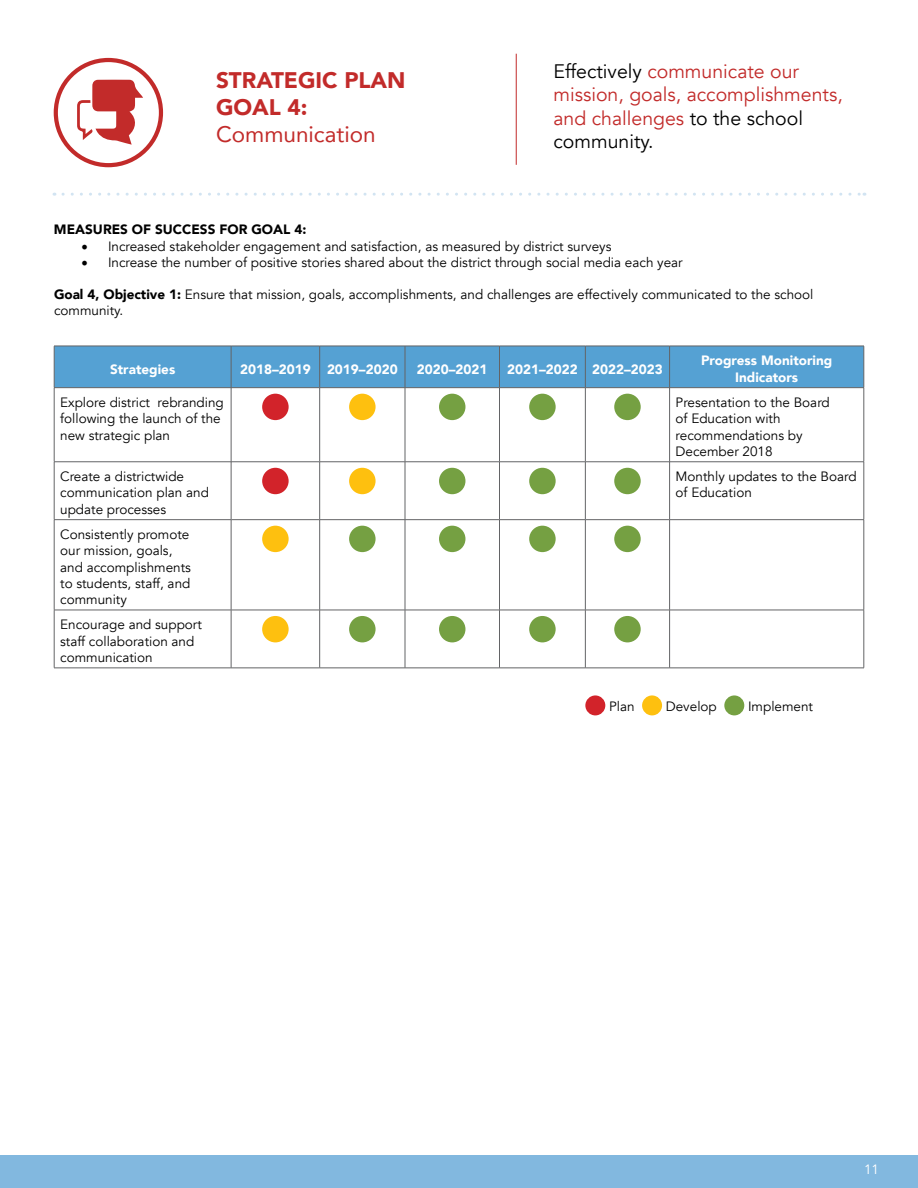
<style>
.page{position:relative;width:918px;height:1188px;background:#fff}
.page>*{position:absolute;margin:0;border:0;box-sizing:border-box;transform-origin:0 0}
.t1{font:900 22.5px/27px "Avenir";color:#c22b2a}
.t2{font:22.5px "Avenir";color:#c22b2a}
.t3{font:19.5px/23.4px "Avenir";color:#c22b2a}
.t4{font:13.5px/16.2px "Avenir";color:#000}
.t5{font:900 13.5px/16.2px "Avenir";color:#fff;text-align:center}
.t6{font:900 13.5px "Avenir";color:#000}
.t7{font:13.5px "Avenir";color:#fff}
.s1{color:#000}
.s2{font-family:"Minion Pro";font-size:18px}
.s3{font-weight:900}
</style>
<div class="page">
<div style="left:0;top:1156px;width:918px;height:32px;background:#82b8df"></div>
<div style="left:55px;top:347px;width:809px;height:40px;background:#55a1d3"></div>
<hr style="left:54px;top:346px;width:177px;height:1px;background:#636466">
<hr style="left:54px;top:346px;width:1px;height:41px;background:#636466">
<hr style="left:231px;top:346px;width:89px;height:1px;background:#636466">
<hr style="left:231px;top:346px;width:1px;height:41px;background:#636466">
<hr style="left:320px;top:346px;width:85px;height:1px;background:#636466">
<hr style="left:319px;top:346px;width:1px;height:41px;background:#636466">
<hr style="left:405px;top:346px;width:95px;height:1px;background:#636466">
<hr style="left:405px;top:346px;width:1px;height:41px;background:#636466">
<hr style="left:500px;top:346px;width:85px;height:1px;background:#636466">
<hr style="left:499px;top:346px;width:1px;height:41px;background:#636466">
<hr style="left:585px;top:346px;width:85px;height:1px;background:#636466">
<hr style="left:585px;top:346px;width:1px;height:41px;background:#636466">
<hr style="left:670px;top:346px;width:194px;height:1px;background:#636466">
<hr style="left:669px;top:346px;width:1px;height:41px;background:#636466">
<hr style="left:864px;top:346px;width:1px;height:41px;background:#636466">
<hr style="left:54px;top:387px;width:177px;height:1px;background:#636466">
<hr style="left:54px;top:388px;width:1px;height:74px;background:#636466">
<hr style="left:669px;top:387px;width:195px;height:1px;background:#636466">
<hr style="left:864px;top:388px;width:1px;height:74px;background:#636466">
<hr style="left:54px;top:462px;width:177px;height:1px;background:#636466">
<hr style="left:54px;top:462px;width:1px;height:57px;background:#636466">
<hr style="left:231px;top:462px;width:1px;height:57px;background:#636466">
<hr style="left:319px;top:462px;width:1px;height:57px;background:#636466">
<hr style="left:405px;top:462px;width:1px;height:57px;background:#636466">
<hr style="left:499px;top:462px;width:1px;height:57px;background:#636466">
<hr style="left:585px;top:462px;width:1px;height:57px;background:#636466">
<hr style="left:669px;top:462px;width:195px;height:1px;background:#636466">
<hr style="left:669px;top:462px;width:1px;height:57px;background:#636466">
<hr style="left:864px;top:462px;width:1px;height:57px;background:#636466">
<hr style="left:54px;top:519px;width:177px;height:1px;background:#636466">
<hr style="left:54px;top:520px;width:1px;height:90px;background:#636466">
<hr style="left:669px;top:519px;width:195px;height:1px;background:#636466">
<hr style="left:864px;top:520px;width:1px;height:90px;background:#636466">
<hr style="left:54px;top:610px;width:177px;height:1px;background:#636466">
<hr style="left:54px;top:610px;width:1px;height:58px;background:#636466">
<hr style="left:670px;top:610px;width:194px;height:1px;background:#636466">
<hr style="left:864px;top:610px;width:1px;height:58px;background:#636466">
<hr style="left:54px;top:668px;width:177px;height:1px;background:#636466">
<hr style="left:670px;top:668px;width:194px;height:1px;background:#636466">
<hr style="left:231px;top:387px;width:89px;height:1px;background:#636466">
<hr style="left:231px;top:388px;width:1px;height:74px;background:#636466">
<hr style="left:320px;top:387px;width:85px;height:1px;background:#636466">
<hr style="left:319px;top:388px;width:1px;height:74px;background:#636466">
<hr style="left:405px;top:387px;width:95px;height:1px;background:#636466">
<hr style="left:405px;top:388px;width:1px;height:74px;background:#636466">
<hr style="left:500px;top:387px;width:85px;height:1px;background:#636466">
<hr style="left:499px;top:388px;width:1px;height:74px;background:#636466">
<hr style="left:585px;top:387px;width:85px;height:1px;background:#636466">
<hr style="left:585px;top:388px;width:1px;height:74px;background:#636466">
<hr style="left:669px;top:388px;width:1px;height:74px;background:#636466">
<hr style="left:231px;top:462px;width:89px;height:1px;background:#636466">
<hr style="left:320px;top:462px;width:85px;height:1px;background:#636466">
<hr style="left:405px;top:462px;width:95px;height:1px;background:#636466">
<hr style="left:500px;top:462px;width:85px;height:1px;background:#636466">
<hr style="left:585px;top:462px;width:85px;height:1px;background:#636466">
<hr style="left:231px;top:519px;width:89px;height:1px;background:#636466">
<hr style="left:320px;top:519px;width:85px;height:1px;background:#636466">
<hr style="left:405px;top:519px;width:95px;height:1px;background:#636466">
<hr style="left:500px;top:519px;width:85px;height:1px;background:#636466">
<hr style="left:585px;top:519px;width:84px;height:1px;background:#636466">
<hr style="left:231px;top:520px;width:1px;height:90px;background:#636466">
<hr style="left:319px;top:520px;width:1px;height:90px;background:#636466">
<hr style="left:405px;top:520px;width:1px;height:90px;background:#636466">
<hr style="left:499px;top:520px;width:1px;height:90px;background:#636466">
<hr style="left:585px;top:520px;width:1px;height:90px;background:#636466">
<hr style="left:669px;top:520px;width:1px;height:90px;background:#636466">
<hr style="left:231px;top:610px;width:89px;height:1px;background:#636466">
<hr style="left:320px;top:610px;width:85px;height:1px;background:#636466">
<hr style="left:405px;top:610px;width:95px;height:1px;background:#636466">
<hr style="left:500px;top:610px;width:85px;height:1px;background:#636466">
<hr style="left:585px;top:610px;width:85px;height:1px;background:#636466">
<hr style="left:231px;top:610px;width:1px;height:58px;background:#636466">
<hr style="left:319px;top:610px;width:1px;height:58px;background:#636466">
<hr style="left:405px;top:610px;width:1px;height:58px;background:#636466">
<hr style="left:499px;top:610px;width:1px;height:58px;background:#636466">
<hr style="left:585px;top:610px;width:1px;height:58px;background:#636466">
<hr style="left:669px;top:610px;width:1px;height:58px;background:#636466">
<hr style="left:231px;top:668px;width:89px;height:1px;background:#636466">
<hr style="left:320px;top:668px;width:85px;height:1px;background:#636466">
<hr style="left:405px;top:668px;width:95px;height:1px;background:#636466">
<hr style="left:500px;top:668px;width:85px;height:1px;background:#636466">
<hr style="left:585px;top:668px;width:85px;height:1px;background:#636466">
<div style="left:262px;top:394px;width:27px;height:26px;background:#d2232a;border-radius:50%"></div>
<div style="left:349px;top:394px;width:27px;height:26px;background:#fec00f;border-radius:50%"></div>
<div style="left:439px;top:394px;width:26px;height:26px;background:#75a042;border-radius:50%"></div>
<div style="left:529px;top:394px;width:27px;height:26px;background:#75a042;border-radius:50%"></div>
<div style="left:614px;top:394px;width:27px;height:26px;background:#75a042;border-radius:50%"></div>
<div style="left:262px;top:468px;width:27px;height:26px;background:#d2232a;border-radius:50%"></div>
<div style="left:349px;top:468px;width:27px;height:26px;background:#fec00f;border-radius:50%"></div>
<div style="left:439px;top:468px;width:26px;height:26px;background:#75a042;border-radius:50%"></div>
<div style="left:529px;top:468px;width:27px;height:26px;background:#75a042;border-radius:50%"></div>
<div style="left:614px;top:468px;width:27px;height:26px;background:#75a042;border-radius:50%"></div>
<div style="left:262px;top:526px;width:27px;height:26px;background:#fec00f;border-radius:50%"></div>
<div style="left:349px;top:526px;width:27px;height:26px;background:#75a042;border-radius:50%"></div>
<div style="left:439px;top:526px;width:26px;height:26px;background:#75a042;border-radius:50%"></div>
<div style="left:529px;top:526px;width:27px;height:26px;background:#75a042;border-radius:50%"></div>
<div style="left:614px;top:526px;width:27px;height:26px;background:#75a042;border-radius:50%"></div>
<div style="left:262px;top:616px;width:27px;height:26px;background:#fec00f;border-radius:50%"></div>
<div style="left:349px;top:616px;width:27px;height:26px;background:#75a042;border-radius:50%"></div>
<div style="left:439px;top:616px;width:26px;height:26px;background:#75a042;border-radius:50%"></div>
<div style="left:529px;top:616px;width:27px;height:26px;background:#75a042;border-radius:50%"></div>
<div style="left:614px;top:616px;width:27px;height:26px;background:#75a042;border-radius:50%"></div>
<div style="left:585px;top:695px;width:20px;height:20px;background:#d2232a;border-radius:50%"></div>
<div style="left:642px;top:695px;width:20px;height:20px;background:#fec00f;border-radius:50%"></div>
<div style="left:724px;top:695px;width:20px;height:20px;background:#75a042;border-radius:50%"></div>
<svg style="left:63px;top:193px;width:802px;height:3px"></svg>
<div style="left:54px;top:58px;width:109px;height:109px;border:4px solid #c22b2a;border-radius:50%"></div>
<svg style="left:77px;top:80px;width:66px;height:65px"></svg>
<hr style="left:516px;top:54px;width:1px;height:111px;background:#c22b2a">
<h1 class="t1" style="left:216px;top:67px;width:191px">STRATEGIC PLAN<br>GOAL 4:</h1>
<h1 class="t2" style="left:216px;top:117px;width:161px">Communication</h1>
<h2 class="t3" style="left:554px;top:60px;width:291px"><span class="s1">Effectively</span> communicate our mission, goals, accomplishments, and challenges <span class="s1">to the school community.</span></h2>
<p class="t6" style="left:54px;top:218px;width:254px">MEASURES OF SUCCESS FOR GOAL 4:</p>
<p class="t4" style="left:81px;top:238px;width:532px"><span class="s2">•</span> Increased stakeholder engagement and satisfaction, as measured by district surveys</p>
<p class="t4" style="left:81px;top:254px;width:603px"><span class="s2">•</span> Increase the number of positive stories shared about the district through social media each year</p>
<p class="t4" style="left:54px;top:287px;width:761px"><span class="s3">Goal 4, Objective 1:</span> Ensure that mission, goals, accomplishments, and challenges are effectively communicated to the school community.</p>
<p class="t5" style="left:110px;top:360px;width:67px">Strategies</p>
<p class="t5" style="left:240px;top:360px;width:159px">2018–2019 2019–2020</p>
<p class="t5" style="left:417px;top:360px;width:72px">2020–2021</p>
<p class="t5" style="left:507px;top:360px;width:157px">2021–2022 2022–2023</p>
<p class="t5" style="left:701px;top:352px;width:133px">Progress Monitoring<br>Indicators</p>
<p class="t4" style="left:60px;top:395px;width:165px">Explore district rebranding following the launch of the new strategic plan</p>
<p class="t4" style="left:676px;top:395px;width:156px">Presentation to the Board of Education with recommendations by<br>December 2018</p>
<p class="t4" style="left:60px;top:469px;width:150px">Create a districtwide communication plan and update processes</p>
<p class="t4" style="left:676px;top:469px;width:183px">Monthly updates to the Board of Education</p>
<p class="t4" style="left:60px;top:527px;width:132px">Consistently promote our mission, goals, and accomplishments to students, staff, and community</p>
<p class="t4" style="left:60px;top:617px;width:143px">Encourage and support staff collaboration and communication</p>
<p class="t4" style="left:609px;top:698px;width:27px">Plan</p>
<p class="t4" style="left:666px;top:698px;width:53px">Develop</p>
<p class="t4" style="left:748px;top:698px;width:67px">Implement</p>
<p class="t7" style="left:864px;top:1162px;width:17px">11</p>
</div>
